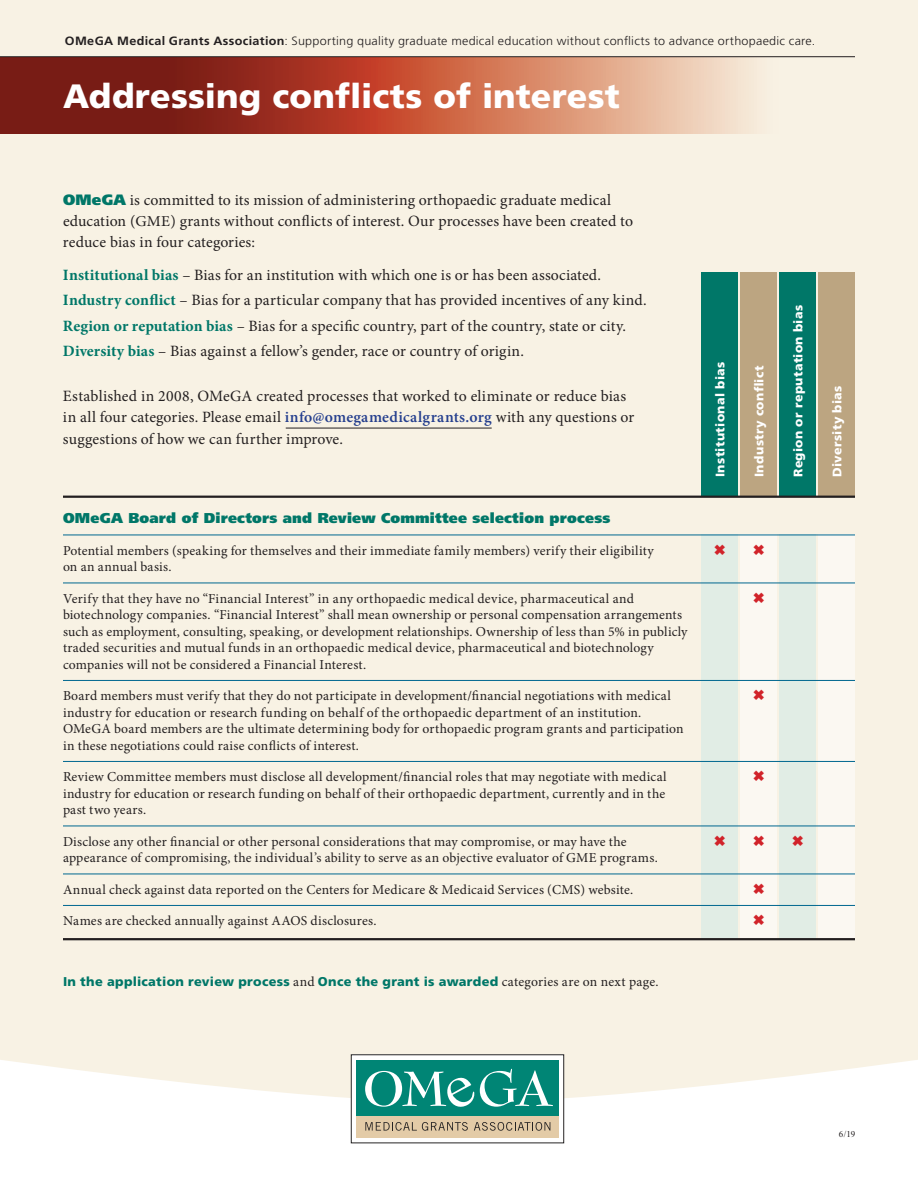
<style>
.page{position:relative;width:918px;height:1188px;background:#fff}
.page>*{position:absolute;margin:0;border:0;box-sizing:border-box;transform-origin:0 0}
.A_Head{font:900 33.75px "Frutiger";letter-spacing:.005em;color:#fff}
.t1{font:15.75px/21px "Minion Pro";letter-spacing:.01em;color:#231f20}
.Subhead_w_rule{font:900 14.25px "Frutiger";letter-spacing:.015em;color:#007768}
.t2{font:13.65px/16.5px "Minion Pro";letter-spacing:.015em;color:#231f20}
.t3{font:900 12.75px "Frutiger";letter-spacing:.025em;color:#007768}
.t4{font:900 12.3px "Frutiger";letter-spacing:.03em;color:#fff}
.t5{font:300 12px "Frutiger";letter-spacing:.015em;color:#231f20;scale:1.05 1}
.t6{font:9px "Times New Roman";color:#231f20}
.s1{font-weight:700}
.s2{font-family:"Frutiger";font-weight:900;font-size:15px;color:#007768}
.s3{font-size:15.15px}
.s4{font-weight:700;color:#007768}
.s5{font-weight:600;color:#253f8e}
.s6{font-family:"Minion Pro";font-weight:400;font-size:13.65px;color:#231f20}
</style>
<div class="page">
<div style="left:0;top:0;width:918px;height:1102px;background:#f8f2e4"></div>
<svg style="left:0;top:57px;width:778px;height:77px;background:#b6624e"></svg>
<hr style="left:0;top:56px;width:855px;height:1px;background:#231f20">
<div style="left:818px;top:535px;width:37px;height:405px;background:#fbf8f2"></div>
<div style="left:740px;top:535px;width:37px;height:405px;background:#fbf8f2"></div>
<div style="left:779px;top:535px;width:37px;height:405px;background:#e1ede5"></div>
<div style="left:701px;top:535px;width:37px;height:405px;background:#e1ede5"></div>
<div style="left:818px;top:272px;width:37px;height:224px;background:#bca581"></div>
<div style="left:740px;top:272px;width:37px;height:224px;background:#bca581"></div>
<div style="left:779px;top:272px;width:37px;height:224px;background:#007768"></div>
<div style="left:701px;top:272px;width:37px;height:224px;background:#007768"></div>
<div style="left:351px;top:1055px;width:213px;height:88px;background:#fff"></div>
<div style="left:356px;top:1116px;width:203px;height:21px;background:#e3cba7"></div>
<div style="left:356px;top:1060px;width:203px;height:56px;background:#008575"></div>
<svg style="left:365px;top:1069px;width:188px;height:38px"></svg>
<svg style="left:365px;top:1122px;width:103px;height:9px"></svg>
<svg style="left:474px;top:1122px;width:76px;height:9px"></svg>
<hr style="left:63px;top:496px;width:792px;height:2px;background:#231f20">
<hr style="left:63px;top:535px;width:792px;height:1px;background:#00678f">
<hr style="left:63px;top:583px;width:792px;height:1px;background:#00678f">
<hr style="left:63px;top:680px;width:792px;height:1px;background:#00678f">
<hr style="left:63px;top:761px;width:792px;height:1px;background:#00678f">
<hr style="left:63px;top:826px;width:792px;height:1px;background:#00678f">
<hr style="left:63px;top:874px;width:792px;height:1px;background:#00678f">
<hr style="left:63px;top:905px;width:792px;height:1px;background:#00678f">
<hr style="left:63px;top:938px;width:792px;height:2px;background:#231f20">
<hr style="left:286px;top:428px;width:206px;height:1px;background:#231f20">
<p class="t5" style="left:65px;top:34px;width:716px"><span class="s1">OMeGA Medical Grants Association</span>: Supporting quality graduate medical education without conflicts to advance orthopaedic care.</p>
<p class="A_Head" style="left:63px;top:76px;width:558px">Addressing conflicts of interest</p>
<p class="t1" style="left:63px;top:189px;width:572px"><span class="s2">OMeGA</span> is committed to its mission of administering orthopaedic graduate medical education (<span class="s3">GME</span>) grants without conflicts of interest. Our processes have been created to reduce bias in four categories:</p>
<p class="t1" style="left:63px;top:264px;width:540px"><span class="s4">Institutional bias</span> – Bias for an institution with which one is or has been associated.</p>
<p class="t1" style="left:63px;top:290px;width:585px"><span class="s4">Industry conflict</span> – Bias for a particular company that has provided incentives of any kind.</p>
<p class="t1" style="left:63px;top:315px;width:565px"><span class="s4">Region or reputation bias</span> – Bias for a specific country, part of the country, state or city.</p>
<p class="t1" style="left:63px;top:341px;width:462px"><span class="s4">Diversity bias</span> – Bias against a fellow’s gender, race or country of origin.</p>
<p class="t1" style="left:63px;top:386px;width:573px">Established in 2008, OMeGA created processes that worked to eliminate or reduce bias in all four categories. Please email <span class="s5">info@omegamedicalgrants.org</span> with any questions or suggestions of how we can further improve.</p>
<p class="Subhead_w_rule" style="left:63px;top:510px;width:549px">OMeGA Board of Directors and Review Committee selection process</p>
<p class="t2" style="left:63px;top:542px;width:592px">Potential members (speaking for themselves and their immediate family members) verify their eligibility on an annual basis.</p>
<p class="t2" style="left:63px;top:590px;width:626px">Verify that they have no “Financial Interest” in any orthopaedic medical device, pharmaceutical and biotechnology companies. “Financial Interest” shall mean ownership or personal compensation arrangements such as employment, consulting, speaking, or development relationships. Ownership of less than 5% in publicly traded securities and mutual funds in an orthopaedic medical device, pharmaceutical and biotechnology companies will not be considered a Financial Interest.</p>
<p class="t2" style="left:63px;top:688px;width:622px">Board members must verify that they do not participate in development/financial negotiations with medical industry for education or research funding on behalf of the orthopaedic department of an institution.<br>OMeGA board members are the ultimate determining body for orthopaedic program grants and participation in these negotiations could raise conflicts of interest.</p>
<p class="t2" style="left:63px;top:769px;width:605px;text-align:justify">Review Committee members must disclose all development/financial roles that may negotiate with medical industry for education or research funding on behalf of their orthopaedic department, currently and in the past two years.</p>
<p class="t2" style="left:63px;top:833px;width:596px">Disclose any other financial or other personal considerations that may compromise, or may have the appearance of compromising, the individual’s ability to serve as an objective evaluator of GME programs.</p>
<p class="t2" style="left:63px;top:881px;width:572px">Annual check against data reported on the Centers for Medicare &amp; Medicaid Services (CMS) website.</p>
<p class="t2" style="left:63px;top:913px;width:315px">Names are checked annually against AAOS disclosures.</p>
<p class="t3" style="left:63px;top:974px;width:597px">In the application review process <span class="s6">and</span> Once the grant is awarded <span class="s6">categories are on next page.</span></p>
<p class="t4" style="left:713px;top:477px;width:117px;rotate:-90deg">Institutional bias</p>
<p class="t4" style="left:752px;top:477px;width:113px;rotate:-90deg">Industry conflict</p>
<p class="t4" style="left:791px;top:477px;width:173px;rotate:-90deg">Region or reputation bias</p>
<p class="t4" style="left:830px;top:477px;width:93px;rotate:-90deg">Diversity bias</p>
<p class="t6" style="left:839px;top:1129px;width:18px">6/19</p>
</div>
